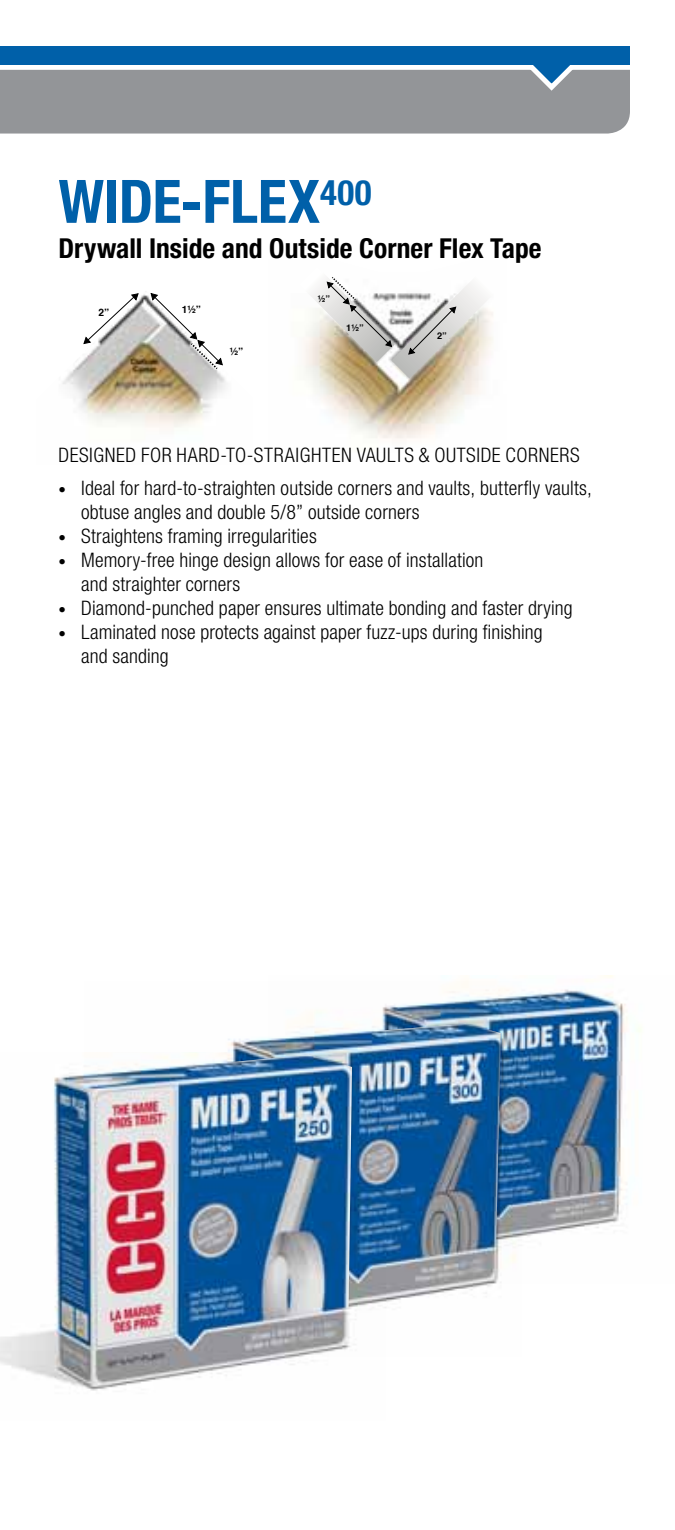
<style>
.page{position:relative;width:675px;height:1530px;background:#fff}
.page>*{position:absolute;margin:0;border:0;box-sizing:border-box;transform-origin:0 0}
.t1{font:700 condensed 60px "Helvetica Neue LT Std";color:#0060a9}
.t2{font:700 condensed 27.5px "Helvetica Neue LT Std";letter-spacing:.005em;color:#000}
.t3{font:300 condensed 20px/24px "Helvetica Neue LT Std";letter-spacing:.01em;color:#000}
.t4{font:300 condensed 20px "Helvetica Neue LT Std";letter-spacing:.03em;color:#000}
.t5{font:700 10.25px "Helvetica";color:#000}
.t6{font:700 9.25px "Helvetica";color:#000}
.s1{font-size:15px}
</style>
<div class="page">
<svg style="left:0;top:65px;width:630px;height:69px;background:#9a9ca0"></svg>
<div style="left:0;top:46px;width:630px;height:19px;background:#0060a9"></div>
<img style="left:465px;top:975px;width:177px;height:262px">
<img style="left:228px;top:982px;width:294px;height:320px">
<img style="left:0;top:1052px;width:386px;height:339px">
<img style="left:62px;top:294px;width:164px;height:134px">
<svg style="left:150px;top:293px;width:73px;height:76px"></svg>
<svg style="left:83px;top:293px;width:56px;height:52px"></svg>
<img style="left:308px;top:378px;width:175px;height:61px">
<svg style="left:304px;top:277px;width:189px;height:101px"></svg>
<h1 class="t1" style="left:58px;top:165px;width:315px">WIDE-FLEX<sup>400</sup></h1>
<h2 class="t2" style="left:58px;top:231px;width:485px">Drywall Inside and Outside Corner Flex Tape</h2>
<p class="t5" style="left:99px;top:304px;width:12px">2”</p>
<p class="t5" style="left:182px;top:301px;width:21px">1½”</p>
<p class="t5" style="left:230px;top:343px;width:15px">½”</p>
<p class="t6" style="left:318px;top:291px;width:14px">½”</p>
<p class="t6" style="left:346px;top:320px;width:19px">1½”</p>
<p class="t6" style="left:437px;top:328px;width:11px">2”</p>
<p class="t4" style="left:58px;top:443px;width:523px">DESIGNED FOR HARD-TO-STRAIGHTEN VAULTS &amp; OUTSIDE CORNERS</p>
<p class="t3" style="left:81px;top:476px;width:513px;text-indent:-23px"><span class="s1">•</span> Ideal for hard-to-straighten outside corners and vaults, butterfly vaults, obtuse angles and double 5/8” outside corners</p>
<p class="t3" style="left:58px;top:524px;width:260px"><span class="s1">•</span> Straightens framing irregularities</p>
<p class="t3" style="left:81px;top:548px;width:404px;text-indent:-23px"><span class="s1">•</span> Memory-free hinge design allows for ease of installation and straighter corners</p>
<p class="t3" style="left:58px;top:596px;width:516px"><span class="s1">•</span> Diamond-punched paper ensures ultimate bonding and faster drying</p>
<p class="t3" style="left:81px;top:620px;width:463px;text-indent:-23px"><span class="s1">•</span> Laminated nose protects against paper fuzz-ups during finishing and sanding</p>
</div>
